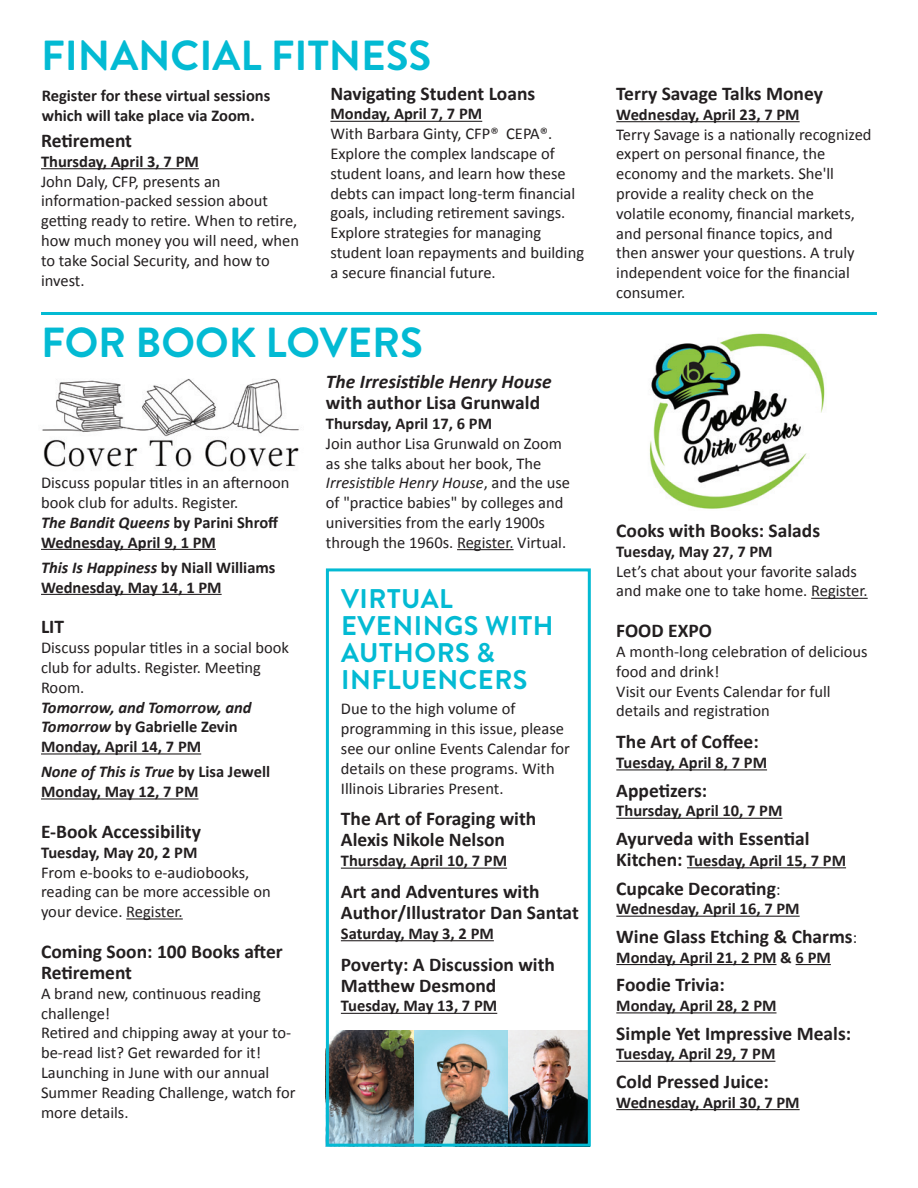
<style>
.page{position:relative;width:918px;height:1188px;background:#fff}
.page>*{position:absolute;margin:0;border:0;box-sizing:border-box;transform-origin:0 0}
.t1{font:700 42px "Brandon Grotesque";color:#03bad3}
.t2{font:700 27px/27px "Brandon Grotesque";letter-spacing:.02em;color:#03bad3}
.t3{font:700 19.5px/21px "Calibri";color:#231f20}
.t4{font:italic 700 19.5px "Calibri";color:#231f20}
.t5{font:16.5px/19.8px "Calibri";color:#231f20}
.t6{font:700 16.5px/19.8px "Calibri";color:#231f20}
.s1{font-weight:700;font-style:italic}
.s2{font-weight:700}
.s3{font-style:italic}
.s4{font-size:19.5px}
.s5{font-weight:400;font-size:16.5px}
</style>
<div class="page">
<img style="left:42px;top:378px;width:257px;height:89px">
<hr style="left:41px;top:549px;width:175px;height:1px;background:#231f20">
<hr style="left:41px;top:594px;width:181px;height:1px;background:#231f20">
<hr style="left:41px;top:753px;width:160px;height:2px;background:#231f20">
<hr style="left:41px;top:798px;width:158px;height:2px;background:#231f20">
<hr style="left:126px;top:918px;width:57px;height:2px;background:#231f20">
<hr style="left:811px;top:598px;width:57px;height:1px;background:#231f20">
<hr style="left:616px;top:769px;width:151px;height:1px;background:#231f20">
<hr style="left:616px;top:818px;width:167px;height:1px;background:#231f20">
<hr style="left:687px;top:867px;width:159px;height:1px;background:#231f20">
<hr style="left:616px;top:916px;width:184px;height:1px;background:#231f20">
<hr style="left:616px;top:964px;width:161px;height:1px;background:#231f20">
<hr style="left:796px;top:964px;width:35px;height:1px;background:#231f20">
<hr style="left:616px;top:1012px;width:161px;height:1px;background:#231f20">
<hr style="left:616px;top:1061px;width:159px;height:1px;background:#231f20">
<hr style="left:616px;top:1109px;width:184px;height:1px;background:#231f20">
<img style="left:649px;top:333px;width:176px;height:176px">
<hr style="left:41px;top:168px;width:158px;height:1px;background:#231f20">
<hr style="left:330px;top:121px;width:152px;height:1px;background:#231f20">
<hr style="left:616px;top:121px;width:184px;height:1px;background:#231f20">
<hr style="left:41px;top:312px;width:836px;height:3px;background:#03bad3">
<hr style="left:341px;top:868px;width:166px;height:1px;background:#231f20">
<hr style="left:341px;top:940px;width:153px;height:1px;background:#231f20">
<hr style="left:341px;top:1013px;width:156px;height:1px;background:#231f20">
<img style="left:330px;top:1031px;width:257px;height:112px">
<div style="left:326px;top:568px;width:265px;height:579px;border:3px solid #03bad3"></div>
<hr style="left:457px;top:549px;width:57px;height:1px;background:#231f20">
<h1 class="t1" style="left:41px;top:27px;width:392px">FINANCIAL FITNESS</h1>
<p class="t3" style="left:330px;top:82px;width:206px">Navigating Student Loans</p>
<p class="t6" style="left:330px;top:103px;width:153px">Monday, April 7, 7 PM</p>
<p class="t5" style="left:330px;top:123px;width:255px">With Barbara Ginty, CFP® CEPA®.<br>Explore the complex landscape of student loans, and learn how these debts can impact long-term financial goals, including retirement savings.<br>Explore strategies for managing student loan repayments and building a secure financial future.</p>
<p class="t6" style="left:42px;top:85px;width:230px">Register for these virtual sessions which will take place via Zoom.</p>
<p class="t3" style="left:41px;top:129px;width:93px">Retirement</p>
<p class="t6" style="left:41px;top:151px;width:159px">Thursday, April 3, 7 PM</p>
<p class="t5" style="left:41px;top:171px;width:260px">John Daly, CFP, presents an information-packed session about getting ready to retire. When to retire, how much money you will need, when to take Social Security, and how to invest.</p>
<h1 class="t1" style="left:41px;top:313px;width:384px">FOR BOOK LOVERS</h1>
<p class="t5" style="left:41px;top:472px;width:250px">Discuss popular titles in an afternoon book club for adults. Register.<br><span class="s1">The Bandit Queens</span> <span class="s2">by Parini Shroff<br>Wednesday, April 9, 1 PM</span></p>
<p class="t6" style="left:41px;top:557px;width:236px"><span class="s3">This Is Happiness</span> by Niall Williams<br>Wednesday, May 14, 1 PM</p>
<p class="t3" style="left:41px;top:616px;width:25px">LIT</p>
<p class="t5" style="left:41px;top:637px;width:250px">Discuss popular titles in a social book club for adults. Register. Meeting<br>Room.</p>
<p class="t6" style="left:41px;top:697px;width:212px"><span class="s3">Tomorrow, and Tomorrow, and<br>Tomorrow</span> by Gabrielle Zevin<br>Monday, April 14, 7 PM</p>
<p class="t6" style="left:41px;top:761px;width:231px"><span class="s3">None of This is True</span> by Lisa Jewell<br>Monday, May 12, 7 PM</p>
<p class="t3" style="left:41px;top:820px;width:161px">E-Book Accessibility</p>
<p class="t6" style="left:41px;top:842px;width:158px">Tuesday, May 20, 2 PM</p>
<p class="t5" style="left:41px;top:862px;width:231px">From e-books to e-audiobooks, reading can be more accessible on your device. Register.</p>
<p class="t3" style="left:41px;top:940px;width:243px">Coming Soon: 100 Books after<br>Retirement</p>
<p class="t5" style="left:41px;top:983px;width:256px">A brand new, continuous reading challenge!<br>Retired and chipping away at your to&shy;be-read list? Get rewarded for it!<br>Launching in June with our annual<br>Summer Reading Challenge, watch for more details.</p>
<p class="t4" style="left:326px;top:368px;width:227px">The Irresistible Henry House</p>
<p class="t3" style="left:326px;top:392px;width:216px">with author Lisa Grunwald</p>
<p class="t6" style="left:326px;top:413px;width:168px">Thursday, April 17, 6 PM</p>
<p class="t5" style="left:326px;top:433px;width:246px">Join author Lisa Grunwald on Zoom as she talks about her book, The <span class="s3">Irresistible Henry House</span>, and the use of "practice babies" by colleges and universities from the early 1900s through the 1960s. Register. Virtual.</p>
<h2 class="t2" style="left:341px;top:586px;width:214px">VIRTUAL<br>EVENINGS WITH<br>AUTHORS &amp;<br>INFLUENCERS</h2>
<p class="t5" style="left:341px;top:699px;width:230px">Due to the high volume of programming in this issue, please see our online Events Calendar for details on these programs. With<br>Illinois Libraries Present.</p>
<p class="t3" style="left:341px;top:808px;width:197px">The Art of Foraging with<br>Alexis Nikole Nelson</p>
<p class="t6" style="left:341px;top:850px;width:168px">Thursday, April 10, 7 PM</p>
<p class="t3" style="left:341px;top:880px;width:239px">Art and Adventures with<br>Author/Illustrator Dan Santat</p>
<p class="t6" style="left:341px;top:923px;width:154px">Saturday, May 3, 2 PM</p>
<p class="t3" style="left:341px;top:953px;width:216px">Poverty: A Discussion with<br>Matthew Desmond</p>
<p class="t6" style="left:341px;top:996px;width:158px">Tuesday, May 13, 7 PM</p>
<p class="t3" style="left:616px;top:82px;width:208px">Terry Savage Talks Money</p>
<p class="t6" style="left:616px;top:104px;width:185px">Wednesday, April 23, 7 PM</p>
<p class="t5" style="left:616px;top:124px;width:257px">Terry Savage is a nationally recognized expert on personal finance, the economy and the markets. She'll provide a reality check on the<br>volatile economy, financial markets, and personal finance topics, and<br>then answer your questions. A truly independent voice for the financial consumer.</p>
<p class="t3" style="left:616px;top:519px;width:205px">Cooks with Books: Salads</p>
<p class="t6" style="left:616px;top:541px;width:158px">Tuesday, May 27, 7 PM</p>
<p class="t5" style="left:616px;top:561px;width:253px">Let’s chat about your favorite salads and make one to take home. Register.</p>
<p class="t3" style="left:616px;top:620px;width:97px">FOOD EXPO</p>
<p class="t5" style="left:616px;top:641px;width:253px">A month-long celebration of delicious food and drink!<br>Visit our Events Calendar for full details and registration</p>
<p class="t3" style="left:616px;top:731px;width:144px">The Art of Coffee:</p>
<p class="t6" style="left:616px;top:752px;width:152px">Tuesday, April 8, 7 PM</p>
<p class="t3" style="left:616px;top:779px;width:92px">Appetizers:</p>
<p class="t6" style="left:616px;top:800px;width:168px">Thursday, April 10, 7 PM</p>
<p class="t3" style="left:616px;top:827px;width:195px">Ayurveda with Essential</p>
<p class="t6" style="left:616px;top:850px;width:231px"><span class="s4">Kitchen:</span> Tuesday, April 15, 7 PM</p>
<p class="t3" style="left:616px;top:877px;width:166px">Cupcake Decorating<span class="s5">:</span></p>
<p class="t6" style="left:616px;top:898px;width:185px">Wednesday, April 16, 7 PM</p>
<p class="t3" style="left:616px;top:925px;width:242px">Wine Glass Etching &amp; Charms<span class="s5">:</span></p>
<p class="t6" style="left:616px;top:947px;width:216px">Monday, April 21, 2 PM &amp; 6 PM</p>
<p class="t3" style="left:616px;top:974px;width:110px">Foodie Trivia:</p>
<p class="t6" style="left:616px;top:995px;width:162px">Monday, April 28, 2 PM</p>
<p class="t3" style="left:616px;top:1022px;width:236px">Simple Yet Impressive Meals:</p>
<p class="t6" style="left:616px;top:1043px;width:161px">Tuesday, April 29, 7 PM</p>
<p class="t3" style="left:616px;top:1070px;width:154px">Cold Pressed Juice:</p>
<p class="t6" style="left:616px;top:1092px;width:185px">Wednesday, April 30, 7 PM</p>
</div>
